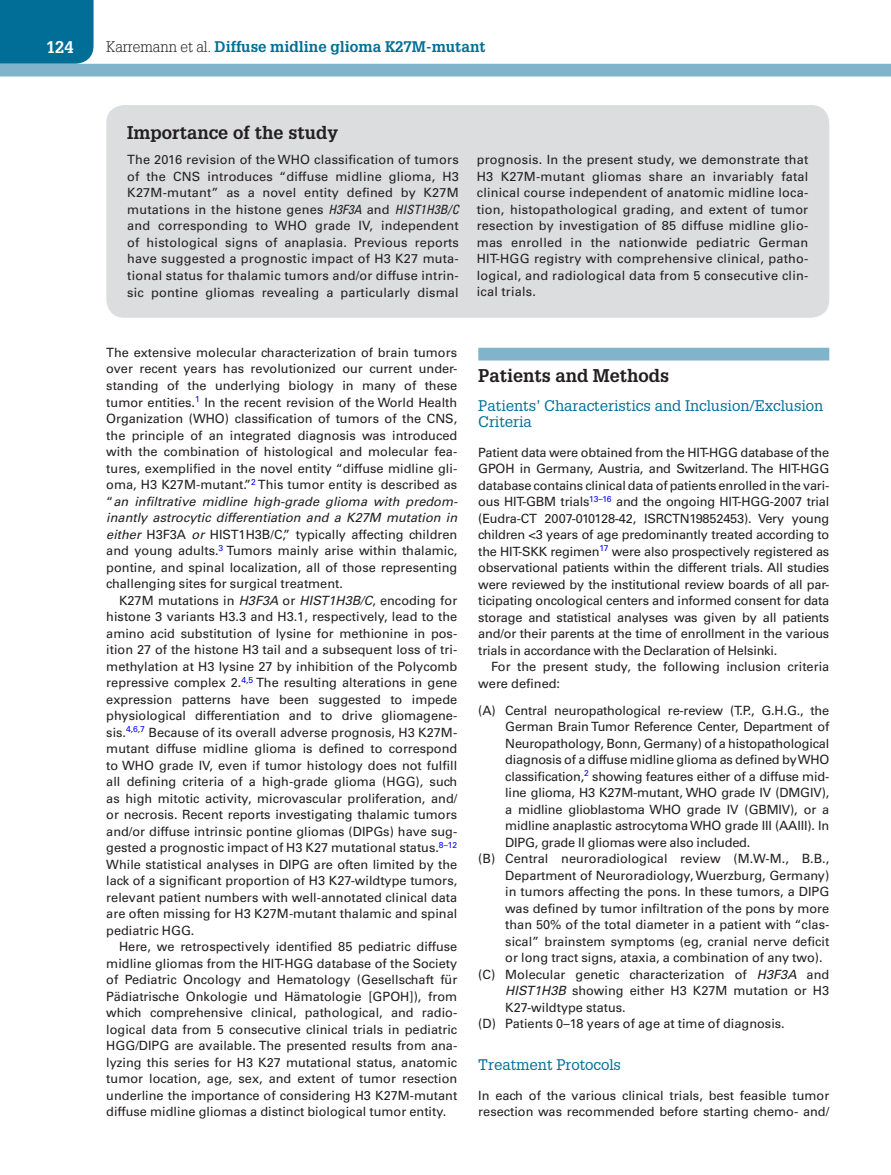
<style>
.page{position:relative;width:891px;height:1175px;background:#fff}
.page>*{position:absolute;margin:0;border:0;box-sizing:border-box;transform-origin:0 0}
.t1{font:700 18px "Glypha LT Std";color:#231f20}
.t2{font:700 16.5px "Glypha LT Std";color:#fff}
.t3{font:15px/16.5px "Glypha LT Std";color:#006e96}
.t4{font:700 15px "Glypha LT Std";color:#006e96}
.t5{font:12.75px/16.5px "Univers LT Std";color:#231f20;text-align:justify}
.s1{font-weight:300;color:#231f20}
.s2{font-style:italic;font-stretch:condensed}
.s3{font-style:italic}
</style>
<div class="page">
<div style="left:0;top:0;width:94px;height:64px;background:#006e96"></div>
<div style="left:0;top:64px;width:891px;height:12px;background:#7fb4ca"></div>
<div style="left:478px;top:348px;width:351px;height:12px;background:#7fb4ca"></div>
<div style="left:106px;top:105px;width:723px;height:213px;background:#dcdddf;border-radius:18px"></div>
<p class="t2" style="left:46px;top:37px;width:29px">124</p>
<p class="t4" style="left:106px;top:37px;width:381px"><span class="s1">Karremann et al.</span> Diffuse midline glioma K27M-mutant</p>
<h1 class="t1" style="left:127px;top:121px;width:212px">Importance of the study</h1>
<p class="t5" style="left:127px;top:152px;width:333px">The 2016 revision of the WHO classification of tumors of the CNS introduces “diffuse midline glioma, H3<br>K27M-mutant” as a novel entity defined by K27M mutations in the histone genes <span class="s2">H3F3A</span> and <span class="s2">HIST1H3B/C </span>and corresponding to WHO grade IV, independent of histological signs of anaplasia. Previous reports have suggested a prognostic impact of H3 K27 muta&shy;tional status for thalamic tumors and/or diffuse intrin&shy;sic pontine gliomas revealing a particularly dismal</p>
<p class="t5" style="left:477px;top:152px;width:333px">prognosis. In the present study, we demonstrate that H3 K27M-mutant gliomas share an invariably fatal clinical course independent of anatomic midline loca&shy;tion, histopathological grading, and extent of tumor resection by investigation of 85 diffuse midline glio&shy;mas enrolled in the nationwide pediatric German HIT-HGG registry with comprehensive clinical, patho&shy;logical, and radiological data from 5 consecutive clin&shy;ical trials.</p>
<p class="t5" style="left:106px;top:344px;width:353px">The extensive molecular characterization of brain tumors over recent years has revolutionized our current under&shy;standing of the underlying biology in many of these tumor entities.<sup>1</sup> In the recent revision of the World Health Organization (WHO) classification of tumors of the CNS, the principle of an integrated diagnosis was introduced with the combination of histological and molecular fea&shy;tures, exemplified in the novel entity “diffuse midline gli&shy;oma, H3 K27M-mutant.”<sup>2</sup> This tumor entity is described as “<span class="s3">an infiltrative midline high-grade glioma with predom&shy;inantly astrocytic differentiation and a K27M mutation in either</span> H3F3A <span class="s3">or</span> HIST1H3B/C,” typically affecting children and young adults.<sup>3</sup> Tumors mainly arise within thalamic, pontine, and spinal localization, all of those representing challenging sites for surgical treatment.</p>
<p class="t5" style="left:106px;top:592px;width:353px;text-indent:13px">K27M mutations in <span class="s3">H3F3A</span> or <span class="s3">HIST1H3B/C</span>, encoding for histone 3 variants H3.3 and H3.1, respectively, lead to the amino acid substitution of lysine for methionine in pos&shy;ition 27 of the histone H3 tail and a subsequent loss of tri&shy;methylation at H3 lysine 27 by inhibition of the Polycomb repressive complex 2.<sup>4</sup><sup>,</sup><sup>5</sup> The resulting alterations in gene expression patterns have been suggested to impede physiological differentiation and to drive gliomagene&shy;sis.<sup>4</sup><sup>,</sup><sup>6</sup><sup>,</sup><sup>7</sup> Because of its overall adverse prognosis, H3 K27M&shy;mutant diffuse midline glioma is defined to correspond to WHO grade IV, even if tumor histology does not fulfill all defining criteria of a high-grade glioma (HGG), such as high mitotic activity, microvascular proliferation, and/ or necrosis. Recent reports investigating thalamic tumors and/or diffuse intrinsic pontine gliomas (DIPGs) have sug&shy;gested a prognostic impact of H3 K27 mutational status.<sup>8–12<br></sup>While statistical analyses in DIPG are often limited by the lack of a significant proportion of H3 K27-wildtype tumors, relevant patient numbers with well-annotated clinical data are often missing for H3 K27M-mutant thalamic and spinal pediatric HGG.</p>
<p class="t5" style="left:106px;top:938px;width:353px;text-indent:13px">Here, we retrospectively identified 85 pediatric diffuse midline gliomas from the HIT-HGG database of the Society of Pediatric Oncology and Hematology (Gesellschaft für Pädiatrische Onkologie und Hämatologie [GPOH]), from which comprehensive clinical, pathological, and radio&shy;logical data from 5 consecutive clinical trials in pediatric HGG/DIPG are available. The presented results from ana&shy;lyzing this series for H3 K27 mutational status, anatomic tumor location, age, sex, and extent of tumor resection underline the importance of considering H3 K27M-mutant diffuse midline gliomas a distinct biological tumor entity.</p>
<h1 class="t1" style="left:478px;top:364px;width:193px">Patients and Methods</h1>
<p class="t3" style="left:478px;top:397px;width:347px">Patients’ Characteristics and Inclusion/Exclusion<br>Criteria</p>
<p class="t5" style="left:478px;top:444px;width:353px">Patient data were obtained from the HIT-HGG database of the GPOH in Germany, Austria, and Switzerland. The HIT-HGG database contains clinical data of patients enrolled in the vari&shy;ous HIT-GBM trials<sup>13–16</sup> and the ongoing HIT-HGG-2007 trial (Eudra-CT 2007-010128-42, ISRCTN19852453). Very young children &lt;3 years of age predominantly treated according to the HIT-SKK regimen<sup>17</sup> were also prospectively registered as observational patients within the different trials. All studies were reviewed by the institutional review boards of all par&shy;ticipating oncological centers and informed consent for data storage and statistical analyses was given by all patients and/or their parents at the time of enrollment in the various trials in accordance with the Declaration of Helsinki.</p>
<p class="t5" style="left:478px;top:658px;width:353px;text-indent:13px">For the present study, the following inclusion criteria were defined:</p>
<p class="t5" style="left:478px;top:702px;width:353px">(A) Central neuropathological re-review (T.P., G.H.G., the</p>
<p class="t5" style="left:505px;top:718px;width:326px">German Brain Tumor Reference Center, Department of</p>
<p class="t5" style="left:505px;top:735px;width:326px">Neuropathology, Bonn, Germany) of a histopathological</p>
<p class="t5" style="left:505px;top:751px;width:326px">diagnosis of a diffuse midline glioma as defined by WHO</p>
<p class="t5" style="left:505px;top:768px;width:325px">classification,<sup>2</sup> showing features either of a diffuse mid-</p>
<p class="t5" style="left:505px;top:784px;width:325px">line glioma, H3 K27M-mutant, WHO grade IV (DMGIV),</p>
<p class="t5" style="left:505px;top:801px;width:326px">a midline glioblastoma WHO grade IV (GBMIV), or a</p>
<p class="t5" style="left:505px;top:817px;width:326px">midline anaplastic astrocytoma WHO grade III (AAIII). In</p>
<p class="t5" style="left:505px;top:834px;width:247px">DIPG, grade II gliomas were also included.</p>
<p class="t5" style="left:478px;top:850px;width:353px">(B) Central neuroradiological review (M.W-M., B.B.,</p>
<p class="t5" style="left:505px;top:867px;width:326px">Department of Neuroradiology, Wuerzburg, Germany)</p>
<p class="t5" style="left:505px;top:883px;width:326px">in tumors affecting the pons. In these tumors, a DIPG</p>
<p class="t5" style="left:505px;top:900px;width:326px">was defined by tumor infiltration of the pons by more</p>
<p class="t5" style="left:505px;top:916px;width:325px">than 50% of the total diameter in a patient with “clas-</p>
<p class="t5" style="left:505px;top:933px;width:326px">sical” brainstem symptoms (eg, cranial nerve deficit</p>
<p class="t5" style="left:505px;top:949px;width:319px">or long tract signs, ataxia, a combination of any two).</p>
<p class="t5" style="left:478px;top:966px;width:353px">(C) Molecular genetic characterization of <span class="s3">H3F3A</span> and</p>
<p class="t5" style="left:505px;top:982px;width:325px"><span class="s3">HIST1H3B</span> showing either H3 K27M mutation or H3</p>
<p class="t5" style="left:505px;top:999px;width:122px">K27-wildtype status.</p>
<p class="t5" style="left:478px;top:1015px;width:308px">(D) Patients 0–18 years of age at time of diagnosis.</p>
<p class="t3" style="left:478px;top:1056px;width:144px">Treatment Protocols</p>
<p class="t5" style="left:478px;top:1086px;width:353px">In each of the various clinical trials, best feasible tumor resection was recommended before starting chemo- and/</p>
</div>
